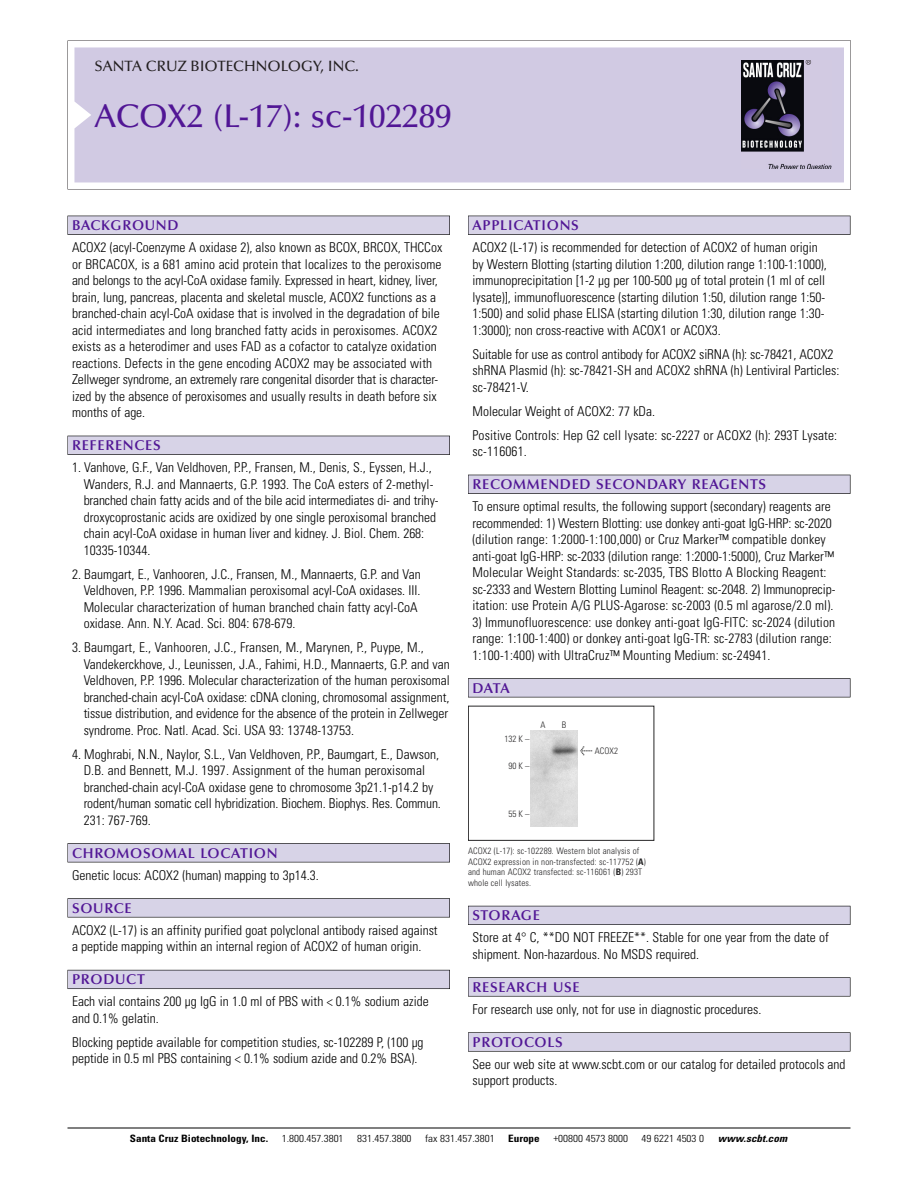
<style>
.page{position:relative;width:918px;height:1188px;background:#fff}
.page>*{position:absolute;margin:0;border:0;box-sizing:border-box;transform-origin:0 0}
.t1{font:500 33px "Optima";color:#511695}
.t2{font:500 15px "Optima";color:#231f20}
.t3{font:600 14.25px "Optima";letter-spacing:.05em;color:#511695}
.t4{font:300 condensed 13.5px/16.5px "Univers";color:#000}
.t5{font:300 condensed 10.2px "Univers";color:#000;scale:1.1 1}
.t6{font:700 condensed 10.2px "Univers";color:#000;scale:1.1 1}
.t7{font:italic 700 condensed 10.2px "Univers";letter-spacing:.005em;color:#000;scale:1.1 1}
.t8{font:9px/10.5px "Univers Condensed Light+JUCFCF";letter-spacing:.015em;color:#272627}
.s1{font-family:"Meta Plus Book Roman+IGSDZU";font-size:10.5px}
.s2{font-family:"Univers Condensed Bold+SQNNKZ"}
</style>
<div class="page">
<svg style="left:68px;top:40px;width:783px;height:149px"></svg>
<div style="left:74px;top:47px;width:770px;height:135px;background:#d1cae3"></div>
<img style="left:741px;top:60px;width:90px;height:108px">
<div style="left:68px;top:216px;width:382px;height:19px;background:#525155"></div>
<div style="left:68px;top:216px;width:381px;height:18px;background:#d7d3e7"></div>
<div style="left:68px;top:436px;width:382px;height:19px;background:#515055"></div>
<div style="left:68px;top:436px;width:381px;height:18px;background:#d7d3e7"></div>
<div style="left:68px;top:843px;width:382px;height:19px;background:#545357"></div>
<div style="left:68px;top:844px;width:381px;height:18px;background:#d7d3e7"></div>
<div style="left:68px;top:898px;width:382px;height:19px;background:#575759"></div>
<div style="left:68px;top:899px;width:381px;height:18px;background:#d7d3e7"></div>
<div style="left:68px;top:970px;width:382px;height:19px;background:#5b5a62"></div>
<div style="left:68px;top:970px;width:381px;height:18px;background:#d7d3e7"></div>
<div style="left:468px;top:216px;width:382px;height:19px;background:#525155"></div>
<div style="left:468px;top:216px;width:382px;height:18px;background:#d7d3e7"></div>
<div style="left:468px;top:475px;width:382px;height:19px;background:#515055"></div>
<div style="left:468px;top:475px;width:382px;height:18px;background:#d7d3e7"></div>
<div style="left:468px;top:678px;width:382px;height:19px;background:#545357"></div>
<div style="left:468px;top:679px;width:382px;height:18px;background:#d7d3e7"></div>
<div style="left:468px;top:906px;width:382px;height:19px;background:#54535a"></div>
<div style="left:468px;top:906px;width:382px;height:18px;background:#d7d3e7"></div>
<svg style="left:468px;top:977px;width:382px;height:20px"></svg>
<div style="left:468px;top:978px;width:382px;height:18px;background:#d7d3e7"></div>
<div style="left:468px;top:1032px;width:382px;height:20px;background:#666667"></div>
<div style="left:468px;top:1033px;width:382px;height:18px;background:#d7d3e7"></div>
<hr style="left:68px;top:1128px;width:782px;height:1px;background:#000">
<div style="left:468px;top:706px;width:186px;height:135px;border:1px solid #272627"></div>
<img style="left:531px;top:731px;width:47px;height:95px">
<p class="t2" style="left:94px;top:61px;width:266px">SANTA CRUZ BIOTECHNOLOGY, INC.</p>
<h1 class="t1" style="left:94px;top:103px;width:359px">ACOX2 (L-17): sc-102289</h1>
<p class="t3" style="left:72px;top:219px;width:108px">BACKGROUND</p>
<p class="t4" style="left:72px;top:240px;width:372px">ACOX2 (acyl-Coenzyme A oxidase 2), also known as BCOX, BRCOX, THCCox or BRCACOX, is a 681 amino acid protein that localizes to the peroxisome and belongs to the acyl-CoA oxidase family. Expressed in heart, kidney, liver, brain, lung, pancreas, placenta and skeletal muscle, ACOX2 functions as a branched-chain acyl-CoA oxidase that is involved in the degradation of bile acid intermediates and long branched fatty acids in peroxisomes. ACOX2 exists as a heterodimer and uses FAD as a cofactor to catalyze oxidation reactions. Defects in the gene encoding ACOX2 may be associated with Zellweger syndrome, an extremely rare congenital disorder that is character&shy;ized by the absence of peroxisomes and usually results in death before six months of age.</p>
<p class="t3" style="left:72px;top:440px;width:90px">REFERENCES</p>
<p class="t4" style="left:84px;top:460px;width:356px;text-indent:-12px">1. Vanhove, G.F., Van Veldhoven, P.P., Fransen, M., Denis, S., Eyssen, H.J., Wanders, R.J. and Mannaerts, G.P. 1993. The CoA esters of 2-methyl&shy;branched chain fatty acids and of the bile acid intermediates di- and trihy&shy;droxycoprostanic acids are oxidized by one single peroxisomal branched chain acyl-CoA oxidase in human liver and kidney. J. Biol. Chem. 268:<br>10335-10344.</p>
<p class="t4" style="left:84px;top:567px;width:339px;text-indent:-12px">2. Baumgart, E., Vanhooren, J.C., Fransen, M., Mannaerts, G.P. and Van Veldhoven, P.P. 1996. Mammalian peroxisomal acyl-CoA oxidases. III.<br>Molecular characterization of human branched chain fatty acyl-CoA oxidase. Ann. N.Y. Acad. Sci. 804: 678-679.</p>
<p class="t4" style="left:84px;top:640px;width:368px;text-indent:-12px">3. Baumgart, E., Vanhooren, J.C., Fransen, M., Marynen, P., Puype, M., Vandekerckhove, J., Leunissen, J.A., Fahimi, H.D., Mannaerts, G.P. and van Veldhoven, P.P. 1996. Molecular characterization of the human peroxisomal branched-chain acyl-CoA oxidase: cDNA cloning, chromosomal assignment, tissue distribution, and evidence for the absence of the protein in Zellweger syndrome. Proc. Natl. Acad. Sci. USA 93: 13748-13753.</p>
<p class="t4" style="left:84px;top:747px;width:359px;text-indent:-12px">4. Moghrabi, N.N., Naylor, S.L., Van Veldhoven, P.P., Baumgart, E., Dawson, D.B. and Bennett, M.J. 1997. Assignment of the human peroxisomal branched-chain acyl-CoA oxidase gene to chromosome 3p21.1-p14.2 by rodent/human somatic cell hybridization. Biochem. Biophys. Res. Commun.<br>231: 767-769.</p>
<p class="t3" style="left:72px;top:847px;width:207px">CHROMOSOMAL LOCATION</p>
<p class="t4" style="left:72px;top:868px;width:248px">Genetic locus: ACOX2 (human) mapping to 3p14.3.</p>
<p class="t3" style="left:72px;top:902px;width:61px">SOURCE</p>
<p class="t4" style="left:72px;top:923px;width:367px">ACOX2 (L-17) is an affinity purified goat polyclonal antibody raised against a peptide mapping within an internal region of ACOX2 of human origin.</p>
<p class="t3" style="left:72px;top:974px;width:74px">PRODUCT</p>
<p class="t4" style="left:72px;top:994px;width:358px">Each vial contains 200 µg IgG in 1.0 ml of PBS with &lt; 0.1% sodium azide and 0.1% gelatin.</p>
<p class="t4" style="left:72px;top:1035px;width:353px">Blocking peptide available for competition studies, sc-102289 P, (100 µg peptide in 0.5 ml PBS containing &lt; 0.1% sodium azide and 0.2% BSA).</p>
<p class="t3" style="left:473px;top:219px;width:108px">APPLICATIONS</p>
<p class="t4" style="left:473px;top:240px;width:356px">ACOX2 (L-17) is recommended for detection of ACOX2 of human origin by Western Blotting (starting dilution 1:200, dilution range 1:100-1:1000), immunoprecipitation [1-2 µg per 100-500 µg of total protein (1 ml of cell lysate)], immunofluorescence (starting dilution 1:50, dilution range 1:50- 1:500) and solid phase ELISA (starting dilution 1:30, dilution range 1:30- 1:3000); non cross-reactive with ACOX1 or ACOX3.</p>
<p class="t4" style="left:473px;top:347px;width:368px">Suitable for use as control antibody for ACOX2 siRNA (h): sc-78421, ACOX2 shRNA Plasmid (h): sc-78421-SH and ACOX2 shRNA (h) Lentiviral Particles: sc-78421-V.</p>
<p class="t4" style="left:473px;top:400px;width:366px;line-height:24px">Molecular Weight of ACOX2: 77 kDa.<br>Positive Controls: Hep G2 cell lysate: sc-2227 or ACOX2 (h): 293T Lysate:</p>
<p class="t4" style="left:473px;top:444px;width:56px">sc-116061.</p>
<p class="t3" style="left:473px;top:479px;width:295px">RECOMMENDED SECONDARY REAGENTS</p>
<p class="t4" style="left:473px;top:499px;width:364px">To ensure optimal results, the following support (secondary) reagents are recommended: 1) Western Blotting: use donkey anti-goat IgG-HRP: sc-2020 (dilution range: 1:2000-1:100,000) or Cruz Marker™ compatible donkey anti-goat IgG-HRP: sc-2033 (dilution range: 1:2000-1:5000), Cruz Marker™ Molecular Weight Standards: sc-2035, TBS Blotto A Blocking Reagent: sc-2333 and Western Blotting Luminol Reagent: sc-2048. 2) Immunoprecip&shy;itation: use Protein A/G PLUS-Agarose: sc-2003 (0.5 ml agarose/2.0 ml).</p>
<p class="t4" style="left:473px;top:615px;width:364px">3) Immunofluorescence: use donkey anti-goat IgG-FITC: sc-2024 (dilution range: 1:100-1:400) or donkey anti-goat IgG-TR: sc-2783 (dilution range:<br>1:100-1:400) with UltraCruz™ Mounting Medium: sc-24941.</p>
<p class="t3" style="left:473px;top:682px;width:39px">DATA</p>
<p class="t8" style="left:505px;top:735px;width:26px">132 K –</p>
<p class="t8" style="left:509px;top:762px;width:22px">90K–</p>
<p class="t8" style="left:541px;top:720px;width:7px">A</p>
<p class="t8" style="left:562px;top:720px;width:6px">B</p>
<p class="t8" style="left:580px;top:747px;width:40px"><span class="s1">&lt;</span> ACOX2</p>
<p class="t8" style="left:509px;top:809px;width:22px">55K–</p>
<p class="t8" style="left:468px;top:847px;width:179px">ACOX2 (L-17): sc-102289. Western blot analysis of ACOX2 expression in non-transfected: sc-117752 (<span class="s2">A</span>) and human ACOX2 transfected: sc-116061 (<span class="s2">B</span>) 293T whole cell lysates.</p>
<p class="t3" style="left:473px;top:910px;width:69px">STORAGE</p>
<p class="t4" style="left:473px;top:930px;width:358px">Store at 4° C, **DO NOT FREEZE**. Stable for one year from the date of shipment. Non-hazardous. No MSDS required.</p>
<p class="t3" style="left:473px;top:981px;width:109px">RESEARCH USE</p>
<p class="t4" style="left:473px;top:1002px;width:290px">For research use only, not for use in diagnostic procedures.</p>
<p class="t3" style="left:473px;top:1036px;width:92px">PROTOCOLS</p>
<p class="t4" style="left:473px;top:1057px;width:375px">See our web site at www.scbt.com or our catalog for detailed protocols and support products.</p>
<p class="t6" style="left:130px;top:1135px;width:127px">Santa Cruz Biotechnology, Inc.</p>
<p class="t5" style="left:282px;top:1135px;width:58px">1.800.457.3801</p>
<p class="t5" style="left:357px;top:1135px;width:51px">831.457.3800</p>
<p class="t5" style="left:425px;top:1135px;width:65px">fax 831.457.3801</p>
<p class="t6" style="left:508px;top:1135px;width:30px">Europe</p>
<p class="t5" style="left:553px;top:1135px;width:69px">+00800 4573 8000</p>
<p class="t5" style="left:642px;top:1135px;width:58px">49 6221 4503 0</p>
<p class="t7" style="left:718px;top:1135px;width:64px">www.scbt.com</p>
</div>
